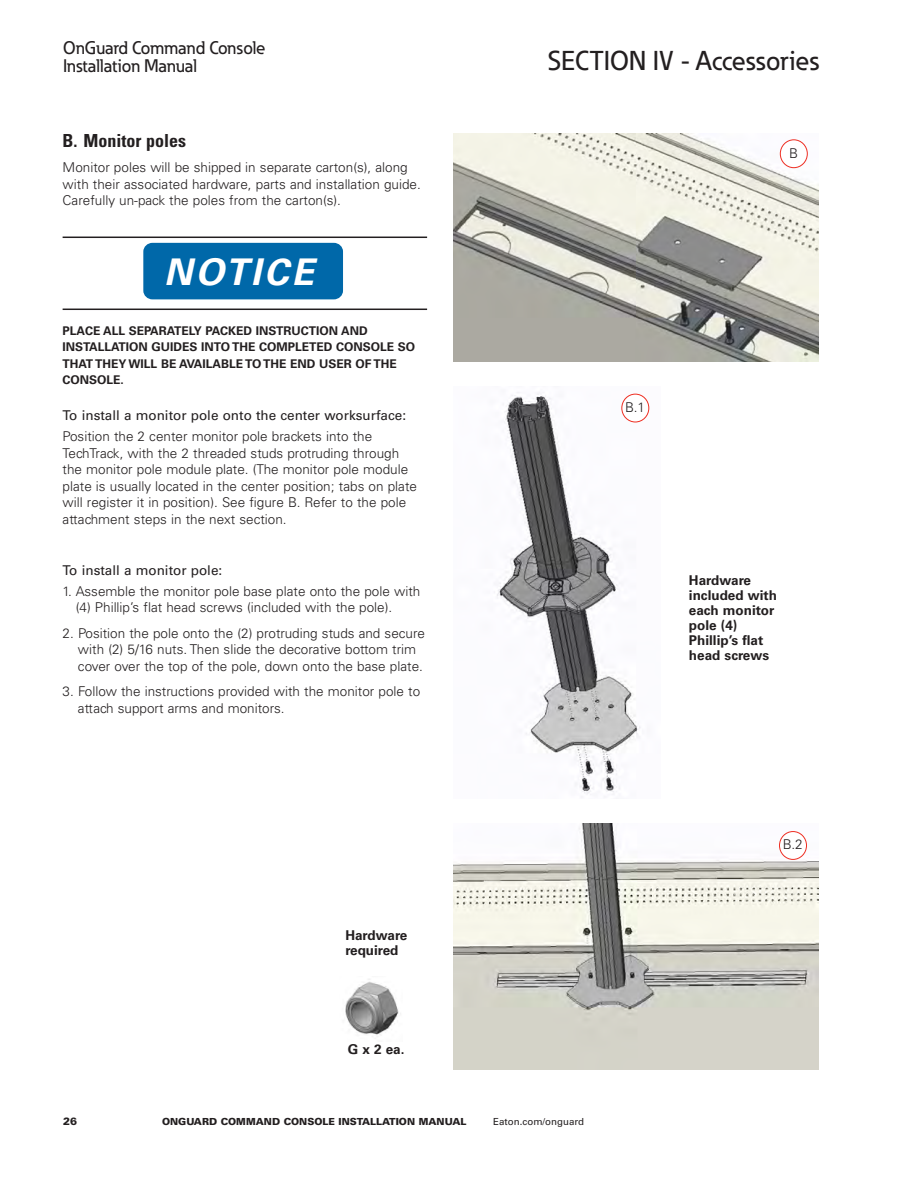
<style>
.page{position:relative;width:918px;height:1188px;background:#fff}
.page>*{position:absolute;margin:0;border:0;box-sizing:border-box;transform-origin:0 0}
.t1{font:italic 700 36.75px "Univers LT Std";letter-spacing:.08em;color:#fff}
._00_Header_Flush_Lef{font:500 27px "Eaton";color:#231f20}
.t2{font:500 18px/18px "Eaton";color:#231f20}
._01_Head2{font:700 condensed 18px "Univers LT Std";color:#231f20}
.Body_9_11__6_NCOOK{font:300 13.5px/16.5px "Univers LT Std";color:#231f20}
._02_Body{font:700 13.5px/15px "Univers LT Std";color:#231f20}
.Body_9_11__6_NCOOK-2{font:13.5px "Univers LT Std";color:#231f20}
._10_Warning_Voltage{font:700 12px/16.5px "Univers LT Std";color:#231f20}
.t3{font:900 10.5px "Univers LT Std";color:#231f20}
.t4{font:900 9.75px "Univers LT Std";color:#231f20}
.t5{font:9.75px "Univers LT Std";color:#231f20}
</style>
<div class="page">
<img style="left:454px;top:134px;width:364px;height:227px">
<hr style="left:63px;top:237px;width:364px;height:1px;background:#231f20">
<hr style="left:63px;top:309px;width:364px;height:1px;background:#231f20">
<div style="left:144px;top:244px;width:198px;height:54px;background:#0068a9;border-radius:8px"></div>
<div style="left:143px;top:243px;width:200px;height:56px;border:2px solid #0068a9;border-radius:8px"></div>
<img style="left:454px;top:823px;width:365px;height:247px">
<img style="left:494px;top:392px;width:156px;height:403px">
<div style="left:622px;top:394px;width:27px;height:28px;background:#fff;border-radius:50%"></div>
<div style="left:621px;top:394px;width:28px;height:28px;border:1px solid #ee2e22;border-radius:50%"></div>
<div style="left:780px;top:832px;width:27px;height:27px;background:#fff;border-radius:50%"></div>
<div style="left:779px;top:831px;width:28px;height:29px;border:1px solid #ee2e22;border-radius:50%"></div>
<div style="left:780px;top:140px;width:27px;height:28px;background:#fff;border-radius:50%"></div>
<div style="left:780px;top:139px;width:28px;height:29px;border:1px solid #ee2e22;border-radius:50%"></div>
<img style="left:345px;top:979px;width:56px;height:58px">
<h3 class="t2" style="left:63px;top:39px;width:204px">OnGuard Command Console<br>Installation Manual</h3>
<p class="_01_Head2" style="left:63px;top:129px;width:125px">B. Monitor poles</p>
<p class="Body_9_11__6_NCOOK" style="left:63px;top:159px;width:357px">Monitor poles will be shipped in separate carton(s), along with their associated hardware, parts and installation guide.<br>Carefully un-pack the poles from the carton(s).</p>
<p class="t1" style="left:164px;top:250px;width:151px">NOTICE</p>
<p class="_10_Warning_Voltage" style="left:63px;top:322px;width:354px">PLACE ALL SEPARATELY PACKED INSTRUCTION AND INSTALLATION GUIDES INTO THE COMPLETED CONSOLE SO THAT THEY WILL BE AVAILABLE TO THE END USER OF THE CONSOLE.</p>
<p class="Body_9_11__6_NCOOK-2" style="left:63px;top:407px;width:345px">To install a monitor pole onto the center worksurface:</p>
<p class="Body_9_11__6_NCOOK" style="left:63px;top:428px;width:356px">Position the 2 center monitor pole brackets into the TechTrack, with the 2 threaded studs protruding through the monitor pole module plate. (The monitor pole module plate is usually located in the center position; tabs on plate will register it in position). See figure B. Refer to the pole attachment steps in the next section.</p>
<p class="Body_9_11__6_NCOOK-2" style="left:63px;top:562px;width:161px">To install a monitor pole:</p>
<p class="Body_9_11__6_NCOOK" style="left:76px;top:583px;width:346px;text-indent:-13px">1. Assemble the monitor pole base plate onto the pole with (4) Phillip’s flat head screws (included with the pole).</p>
<p class="Body_9_11__6_NCOOK" style="left:78px;top:625px;width:349px;text-indent:-15px">2. Position the pole onto the (2) protruding studs and secure with (2) 5/16 nuts. Then slide the decorative bottom trim cover over the top of the pole, down onto the base plate.</p>
<p class="Body_9_11__6_NCOOK" style="left:78px;top:683px;width:344px;text-indent:-15px">3. Follow the instructions provided with the monitor pole to attach support arms and monitors.</p>
<p class="_02_Body" style="left:345px;top:928px;width:64px">Hardware required</p>
<p class="_02_Body" style="left:348px;top:1042px;width:58px">G x 2 ea.</p>
<p class="_00_Header_Flush_Lef" style="left:548px;top:45px;width:273px">SECTION IV - Accessories</p>
<p class="Body_9_11__6_NCOOK" style="left:789px;top:145px;width:11px">B</p>
<p class="Body_9_11__6_NCOOK" style="left:625px;top:399px;width:21px">B.1</p>
<p class="_02_Body" style="left:689px;top:573px;width:90px">Hardware included with each monitor pole (4)<br>Phillip’s flat head screws</p>
<p class="Body_9_11__6_NCOOK" style="left:783px;top:836px;width:21px">B.2</p>
<p class="t3" style="left:63px;top:1115px;width:16px">26</p>
<p class="t4" style="left:162px;top:1115px;width:306px">ONGUARD COMMAND CONSOLE INSTALLATION MANUAL</p>
<p class="t5" style="left:493px;top:1116px;width:92px">Eaton.com/onguard</p>
</div>
